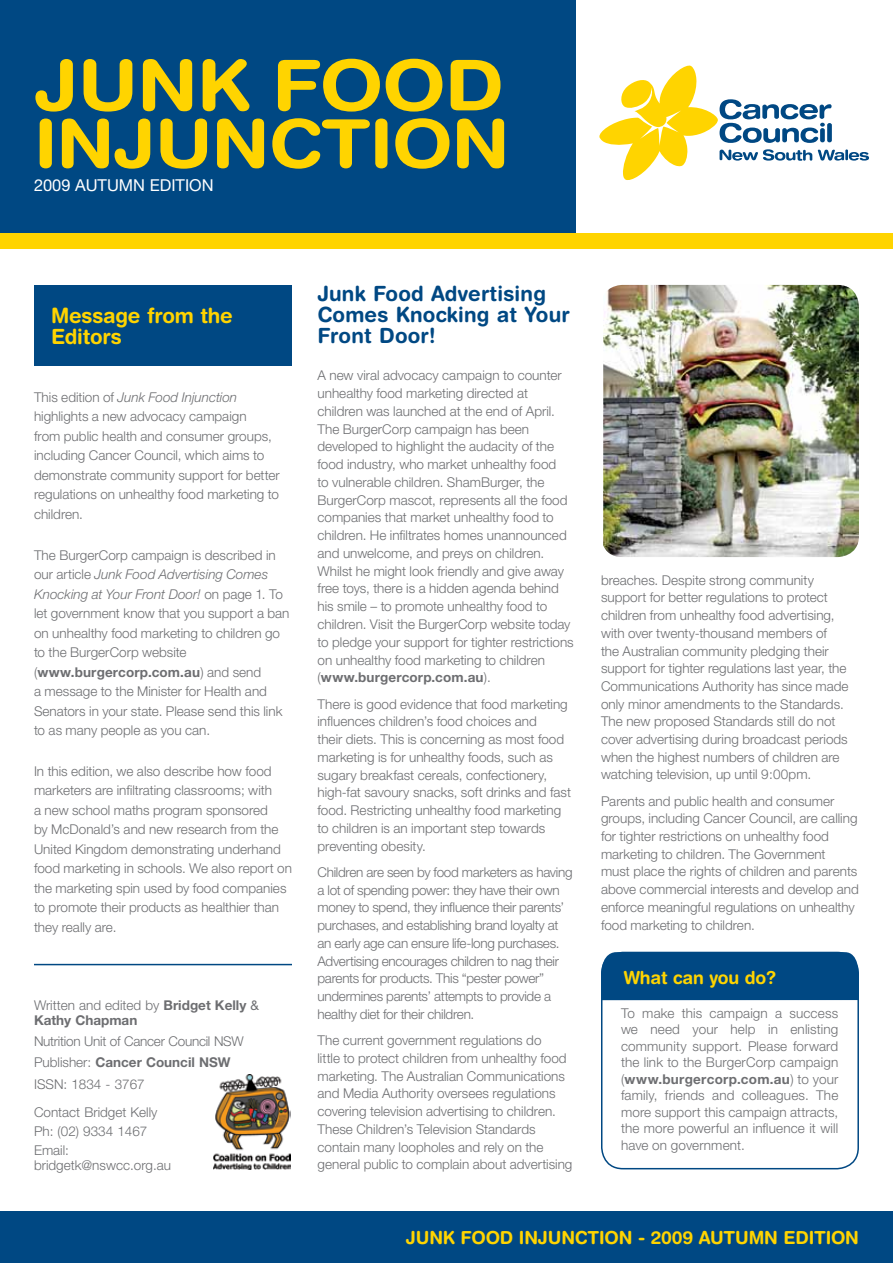
<style>
.page{position:relative;width:893px;height:1263px;background:#fff}
.page>*{position:absolute;margin:0;border:0;box-sizing:border-box;transform-origin:0 0}
.t1{font:700 70.05px "Helvetica Rounded";letter-spacing:-.015em;color:#ffd400;scale:1.11 1}
.t2{font:700 66.9px "Helvetica Rounded";letter-spacing:-.015em;color:#ffd400;scale:1.11 1}
.t3{font:700 21px/21px "Helvetica Rounded";letter-spacing:.01em;color:#004883}
.t4{font:700 21px/21px "Helvetica Rounded";letter-spacing:-.01em;color:#ffd400}
.t5{font:700 18px "Helvetica Rounded";letter-spacing:-.01em;color:#ffd400}
.t6{font:16.5px "Helvetica Neue";color:#fff}
.t7{font:300 13.5px/17.7px "Helvetica Neue";color:#6d6e71}
.t8{font:300 13.5px/17.7px "Helvetica Neue";letter-spacing:-.02em;color:#6d6e71}
.t9{font:700 13.5px/15px "Helvetica Neue";color:#6d6e71}
.s1{font-style:italic}
.s2{font-weight:700}
.s3{font-weight:300}
.s4{font-weight:400}
</style>
<div class="page">
<div style="left:0;top:1212px;width:893px;height:51px;background:#004883"></div>
<div style="left:0;top:0;width:575px;height:241px;background:#004883"></div>
<svg style="left:599px;top:66px;width:270px;height:114px"></svg>
<div style="left:0;top:234px;width:893px;height:15px;background:#ffd400"></div>
<div style="left:34px;top:285px;width:258px;height:81px;background:#004883"></div>
<hr style="left:34px;top:964px;width:258px;height:1px;background:#004883">
<img style="left:213px;top:1074px;width:78px;height:95px">
<div style="left:601px;top:952px;width:258px;height:48px;background:#004883"></div>
<div style="left:601px;top:952px;width:258px;height:217px;border:2px solid #004883;border-radius:21px"></div>
<img style="left:603px;top:285px;width:256px;height:272px">
<h1 class="t1" style="left:34px;top:43px;width:425px">JUNK FOOD</h1>
<h2 class="t2" style="left:34px;top:103px;width:430px">INJUNCTION</h2>
<p class="t6" style="left:34px;top:175px;width:179px">2009 AUTUMN Edition</p>
<h3 class="t4" style="left:51px;top:305px;width:183px">Message from the<br>Editors</h3>
<p class="t7" style="left:34px;top:387px;width:247px;line-height:19.5px">This edition of <span class="s1">Junk Food Injunction </span>highlights a new advocacy campaign<br>from public health and consumer groups, including Cancer Council, which aims to demonstrate community support for better regulations on unhealthy food marketing to children.</p>
<p class="t7" style="left:34px;top:545px;width:257px;line-height:19.5px">The BurgerCorp campaign is described in our article <span class="s1">Junk Food Advertising Comes Knocking at Your Front Door!</span> on page 1. To let government know that you support a ban on unhealthy food marketing to children go to the BurgerCorp website (<span class="s2">www.burgercorp.com.au</span>) and send<br>a message to the Minister for Health and Senators in your state. Please send this link to as many people as you can.</p>
<p class="t7" style="left:34px;top:761px;width:259px;line-height:19.5px">In this edition, we also describe how food marketers are infiltrating classrooms; with<br>a new school maths program sponsored<br>by McDonald’s and new research from the United Kingdom demonstrating underhand food marketing in schools. We also report on the marketing spin used by food companies to promote their products as healthier than they really are.</p>
<p class="t9" style="left:34px;top:997px;width:226px"><span class="s3">Written and edited by</span> Bridget Kelly <span class="s4">&amp;<br></span>Kathy Chapman</p>
<p class="t8" style="left:34px;top:1030px;width:211px;line-height:21.5px">Nutrition Unit of Cancer Council NSW<br>Publisher: <span class="s2">Cancer Council NSW<br></span>ISSN: 1834 - 3767</p>
<p class="t7" style="left:34px;top:1102px;width:125px;line-height:19.2px">Contact Bridget Kelly<br>Ph: (02) 9334 1467<br>Email:</p>
<p class="t7" style="left:34px;top:1156px;width:139px">bridgetk@nswcc.org.au</p>
<h3 class="t3" style="left:317px;top:283px;width:254px">Junk Food Advertising<br>Comes Knocking at Your<br>Front Door!</h3>
<p class="t7" style="left:317px;top:366px;width:258px">A new viral advocacy campaign to counter unhealthy food marketing directed at children was launched at the end of April.<br>The BurgerCorp campaign has been developed to highlight the audacity of the food industry, who market unhealthy food<br>to vulnerable children. ShamBurger, the BurgerCorp mascot, represents all the food companies that market unhealthy food to children. He infiltrates homes unannounced and unwelcome, and preys on children.<br>Whilst he might look friendly and give away free toys, there is a hidden agenda behind his smile – to promote unhealthy food to children. Visit the BurgerCorp website today to pledge your support for tighter restrictions on unhealthy food marketing to children (<span class="s2">www.burgercorp.com.au</span>).</p>
<p class="t7" style="left:317px;top:694px;width:255px">There is good evidence that food marketing influences children’s food choices and<br>their diets. This is concerning as most food marketing is for unhealthy foods, such as sugary breakfast cereals, confectionery, high-fat savoury snacks, soft drinks and fast food. Restricting unhealthy food marketing to children is an important step towards preventing obesity.</p>
<p class="t8" style="left:317px;top:863px;width:257px">Children are seen by food marketers as having a lot of spending power: they have their own money to spend, they influence their parents’ purchases, and establishing brand loyalty at an early age can ensure life-long purchases.<br>Advertising encourages children to nag their parents for products. This “pester power” undermines parents’ attempts to provide a healthy diet for their children.</p>
<p class="t7" style="left:317px;top:1031px;width:256px">The current government regulations do<br>little to protect children from unhealthy food marketing. The Australian Communications and Media Authority oversees regulations covering television advertising to children.<br>These Children’s Television Standards contain many loopholes and rely on the general public to complain about advertising</p>
<p class="t7" style="left:601px;top:571px;width:249px">breaches. Despite strong community support for better regulations to protect children from unhealthy food advertising, with over twenty-thousand members of<br>the Australian community pledging their support for tighter regulations last year, the Communications Authority has since made only minor amendments to the Standards.<br>The new proposed Standards still do not cover advertising during broadcast periods when the highest numbers of children are watching television, up until 9:00pm.</p>
<p class="t7" style="left:601px;top:792px;width:259px">Parents and public health and consumer groups, including Cancer Council, are calling for tighter restrictions on unhealthy food marketing to children. The Government<br>must place the rights of children and parents above commercial interests and develop and enforce meaningful regulations on unhealthy food marketing to children.</p>
<h3 class="t5" style="left:624px;top:967px;width:154px">What can you do?</h3>
<p class="t7" style="left:621px;top:1004px;width:219px;line-height:16.5px;text-align:justify">To make this campaign a success we need your help in enlisting community support. Please forward the link to the BurgerCorp campaign (<span class="s2">www.burgercorp.com.au</span>) to your family, friends and colleagues. The more support this campaign attracts, the more powerful an influence it will have on government.</p>
<h3 class="t5" style="left:406px;top:1227px;width:455px">JUNK FOOD INJUNCTION - 2009 AUTUMN EDITION</h3>
</div>
